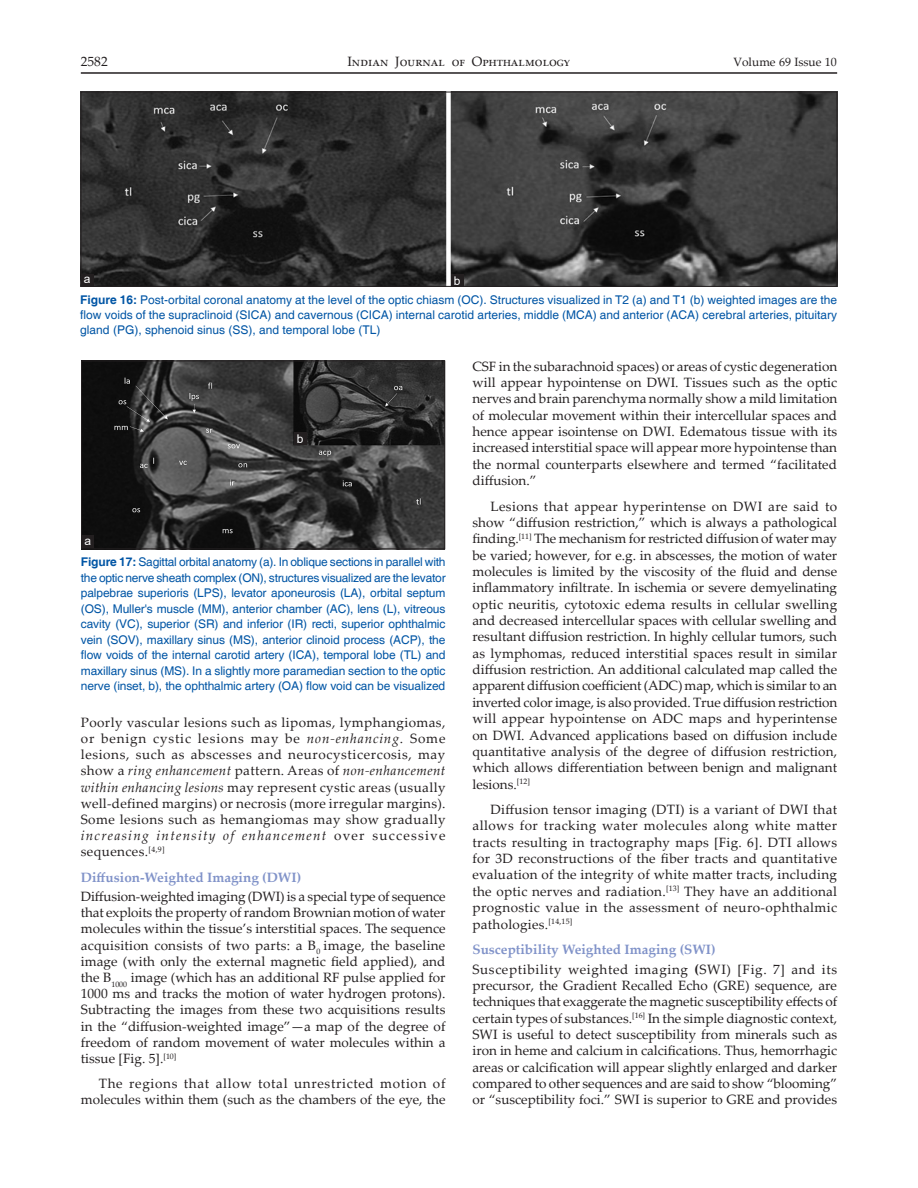
<style>
.page{position:relative;width:918px;height:1188px;background:#fff}
.page>*{position:absolute;margin:0;border:0;box-sizing:border-box;transform-origin:0 0}
.TX{font:13.5px/16.4px "Palatino Linotype";letter-spacing:.005em;color:#231f20;text-align:justify}
.TXFL{font:13.5px/16.2px "Palatino Linotype";color:#231f20;text-align:justify}
.TX-2{font:13.5px/16.2px "Palatino Linotype";letter-spacing:.025em;color:#231f20;text-align:right}
.t1{font:700 13.5px "Palatino Linotype";color:#8193c9}
.FGC{font:12px/15.6px "Helvetica";letter-spacing:-.005em;color:#0155a5;text-align:justify}
.t2{font:12px "Palatino Linotype";color:#231f20}
.LABEL{font:12px "Arial";color:#fff}
.s1{font-weight:700}
.s2{font-style:italic}
</style>
<div class="page">
<hr style="left:81px;top:72px;width:756px;height:2px;background:#231f20">
<img style="left:83px;top:363px;width:360px;height:184px">
<div style="left:81px;top:361px;width:364px;height:188px;border:1px solid #231f20"></div>
<div style="left:294px;top:433px;width:12px;height:12px;background:#231f20"></div>
<div style="left:81px;top:536px;width:13px;height:12px;background:#231f20"></div>
<img style="left:83px;top:94px;width:752px;height:191px">
<div style="left:81px;top:92px;width:756px;height:195px;border:1px solid #231f20"></div>
<div style="left:451px;top:274px;width:13px;height:13px;background:#231f20"></div>
<div style="left:81px;top:274px;width:13px;height:13px;background:#231f20"></div>
<p class="TX" style="left:81px;top:53px;width:28px">2582</p>
<p class="TX" style="left:347px;top:53px;width:225px">Indian Journal of Ophthalmology</p>
<p class="t2" style="left:733px;top:54px;width:105px">Volume 69 Issue 10</p>
<p class="LABEL" style="left:84px;top:271px;width:8px">a</p>
<p class="LABEL" style="left:454px;top:272px;width:8px">b</p>
<p class="FGC" style="left:80px;top:293px;width:758px;line-height:15px"><span class="s1">Figure 16:</span> Post-orbital coronal anatomy at the level of the optic chiasm (OC). Structures visualized in T2 (a) and T1 (b) weighted images are the flow voids of the supraclinoid (SICA) and cavernous (CICA) internal carotid arteries, middle (MCA) and anterior (ACA) cerebral arteries, pituitary gland (PG), sphenoid sinus (SS), and temporal lobe (TL)</p>
<p class="LABEL" style="left:84px;top:533px;width:8px">a</p>
<p class="LABEL" style="left:297px;top:431px;width:8px">b</p>
<p class="FGC" style="left:81px;top:554px;width:366px"><span class="s1">Figure 17:</span> Sagittal orbital anatomy (a). In oblique sections in parallel with the optic nerve sheath complex (ON), structures visualized are the levator palpebrae superioris (LPS), levator aponeurosis (LA), orbital septum (OS), Muller's muscle (MM), anterior chamber (AC), lens (L), vitreous cavity (VC), superior (SR) and inferior (IR) recti, superior ophthalmic vein (SOV), maxillary sinus (MS), anterior clinoid process (ACP), the flow voids of the internal carotid artery (ICA), temporal lobe (TL) and maxillary sinus (MS). In a slightly more paramedian section to the optic nerve (inset, b), the ophthalmic artery (OA) flow void can be visualized</p>
<p class="TX" style="left:81px;top:714px;width:366px">Poorly vascular lesions such as lipomas, lymphangiomas, or benign cystic lesions may be <span class="s2">non‑enhancing</span>. Some lesions, such as abscesses and neurocysticercosis, may show a <span class="s2">ring enhancement</span> pattern. Areas of <span class="s2">non‑enhancement within enhancing lesions</span> may represent cystic areas (usually well‑defined margins) or necrosis (more irregular margins).<br>Some lesions such as hemangiomas may show gradually <span class="s2">increasing intensity of enhancement</span> over successive sequences.<sup>[4,9]</sup></p>
<h2 class="t1" style="left:81px;top:868px;width:222px">Diffusion‑Weighted Imaging (DWI)</h2>
<p class="TXFL" style="left:81px;top:888px;width:366px">Diffusion‑weighted imaging (DWI) is a special type of sequence that exploits the property of random Brownian motion of water molecules within the tissue’s interstitial spaces. The sequence acquisition consists of two parts: a B<sub>0</sub> image, the baseline image (with only the external magnetic field applied), and the B<sub>1000</sub> image (which has an additional RF pulse applied for 1000 ms and tracks the motion of water hydrogen protons).<br>Subtracting the images from these two acquisitions results in the “diffusion‑weighted image”—a map of the degree of freedom of random movement of water molecules within a tissue [Fig. 5].<sup>[10]</sup></p>
<p class="TX-2" style="left:81px;top:1075px;width:366px">The regions that allow total unrestricted motion of molecules within them (such as the chambers of the eye, the</p>
<p class="TX" style="left:472px;top:357px;width:366px">CSF in the subarachnoid spaces) or areas of cystic degeneration will appear hypointense on DWI. Tissues such as the optic nerves and brain parenchyma normally show a mild limitation of molecular movement within their intercellular spaces and hence appear isointense on DWI. Edematous tissue with its increased interstitial space will appear more hypointense than the normal counterparts elsewhere and termed “facilitated diffusion.”</p>
<p class="TX" style="left:472px;top:497px;width:366px;text-indent:18px">Lesions that appear hyperintense on DWI are said to show “diffusion restriction,” which is always a pathological finding.<sup>[11]</sup> The mechanism for restricted diffusion of water may be varied; however, for e.g. in abscesses, the motion of water molecules is limited by the viscosity of the fluid and dense inflammatory infiltrate. In ischemia or severe demyelinating optic neuritis, cytotoxic edema results in cellular swelling and decreased intercellular spaces with cellular swelling and resultant diffusion restriction. In highly cellular tumors, such as lymphomas, reduced interstitial spaces result in similar diffusion restriction. An additional calculated map called the apparent diffusion coefficient (ADC) map, which is similar to an inverted color image, is also provided. True diffusion restriction will appear hypointense on ADC maps and hyperintense on DWI. Advanced applications based on diffusion include quantitative analysis of the degree of diffusion restriction, which allows differentiation between benign and malignant lesions.<sup>[12]</sup></p>
<p class="TX" style="left:472px;top:801px;width:366px;text-indent:18px">Diffusion tensor imaging (DTI) is a variant of DWI that allows for tracking water molecules along white matter tracts resulting in tractography maps [Fig. 6]. DTI allows for 3D reconstructions of the fiber tracts and quantitative evaluation of the integrity of white matter tracts, including the optic nerves and radiation.<sup>[13]</sup> They have an additional prognostic value in the assessment of neuro‑ophthalmic pathologies.<sup>[14,15]</sup></p>
<h2 class="t1" style="left:472px;top:940px;width:245px">Susceptibility Weighted Imaging (SWI)</h2>
<p class="TXFL" style="left:472px;top:960px;width:366px">Susceptibility weighted imaging <span class="s1">(</span>SWI) [Fig. 7] and its precursor, the Gradient Recalled Echo (GRE) sequence, are techniques that exaggerate the magnetic susceptibility effects of certain types of substances.<sup>[16]</sup> In the simple diagnostic context, SWI is useful to detect susceptibility from minerals such as iron in heme and calcium in calcifications. Thus, hemorrhagic areas or calcification will appear slightly enlarged and darker compared to other sequences and are said to show “blooming” or “susceptibility foci.” SWI is superior to GRE and provides</p>
</div>
